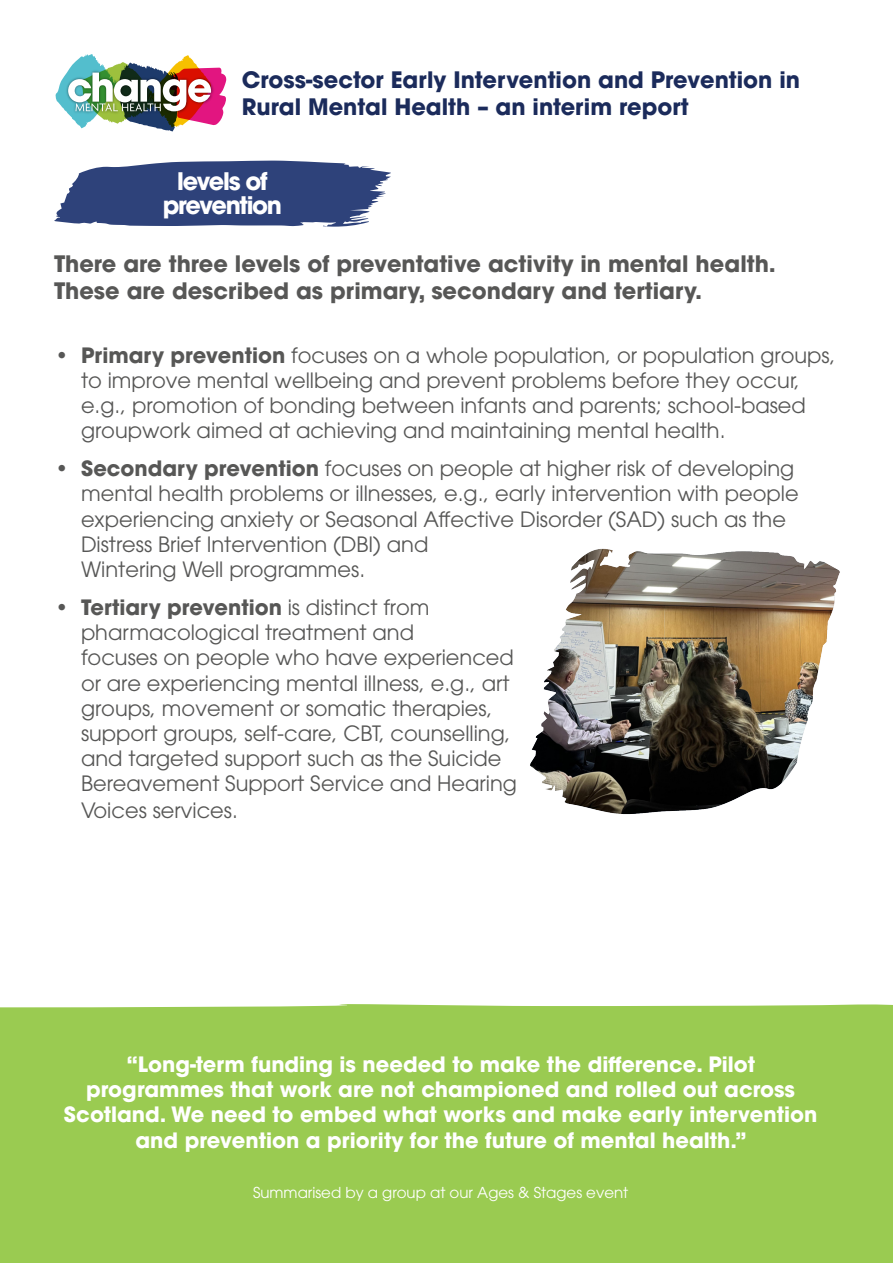
<style>
.page{position:relative;width:893px;height:1263px;background:#fff}
.page>*{position:absolute;margin:0;border:0;box-sizing:border-box;transform-origin:0 0}
.t1{font:700 24px/24px "ITC Avant Garde Pro";letter-spacing:-.055em;color:#fff;text-align:center}
.t2{font:700 22.5px/27px "ITC Avant Garde Pro";color:#575756}
.t3{font:700 22.5px/27px "ITC Avant Garde Pro";color:#1b2b5b}
.t4{font:21px/25.3px "ITC Avant Garde Pro";color:#575756}
.t5{font:700 21px/25.2px "ITC Avant Garde Pro";color:#fff;text-align:center}
.t6{font:15px "ITC Avant Garde Pro";color:#fff}
.s1{font-weight:700}
</style>
<div class="page">
<svg style="left:56px;top:54px;width:170px;height:77px"></svg>
<svg style="left:54px;top:161px;width:337px;height:66px;background:#4e5f8e"></svg>
<div style="left:0;top:1011px;width:893px;height:252px;background:#9acb51"></div>
<svg style="left:0;top:1004px;width:893px;height:7px"></svg>
<img style="left:530px;top:548px;width:310px;height:267px">
<p class="t3" style="left:242px;top:65px;width:560px">Cross-sector Early Intervention and Prevention in<br>Rural Mental Health – an interim report</p>
<p class="t1" style="left:163px;top:169px;width:121px">levels of prevention</p>
<p class="t2" style="left:54px;top:250px;width:723px">There are three levels of preventative activity in mental health.<br>These are described as primary, secondary and tertiary.</p>
<p class="t4" style="left:81px;top:342px;width:756px;text-indent:-27px"><span class="s1">• Primary prevention</span> focuses on a whole population, or population groups, to improve mental wellbeing and prevent problems before they occur, e.g., promotion of bonding between infants and parents; school-based groupwork aimed at achieving and maintaining mental health.</p>
<p class="t4" style="left:81px;top:456px;width:719px;text-indent:-27px"><span class="s1">• Secondary prevention</span> focuses on people at higher risk of developing mental health problems or illnesses, e.g., early intervention with people experiencing anxiety or Seasonal Affective Disorder (SAD) such as the Distress Brief Intervention (DBI) and<br>Wintering Well programmes.</p>
<p class="t4" style="left:81px;top:594px;width:438px;text-indent:-27px"><span class="s1">• Tertiary prevention</span> is distinct from pharmacological treatment and<br>focuses on people who have experienced or are experiencing mental illness, e.g., art groups, movement or somatic therapies, support groups, self-care, CBT, counselling, and targeted support such as the Suicide Bereavement Support Service and Hearing Voices services.</p>
<p class="t5" style="left:64px;top:1051px;width:755px">“Long-term funding is needed to make the difference. Pilot programmes that work are not championed and rolled out across Scotland. We need to embed what works and make early intervention and prevention a priority for the future of mental health.”</p>
<p class="t6" style="left:253px;top:1183px;width:377px">Summarised by a group at our Ages &amp; Stages event</p>
</div>
